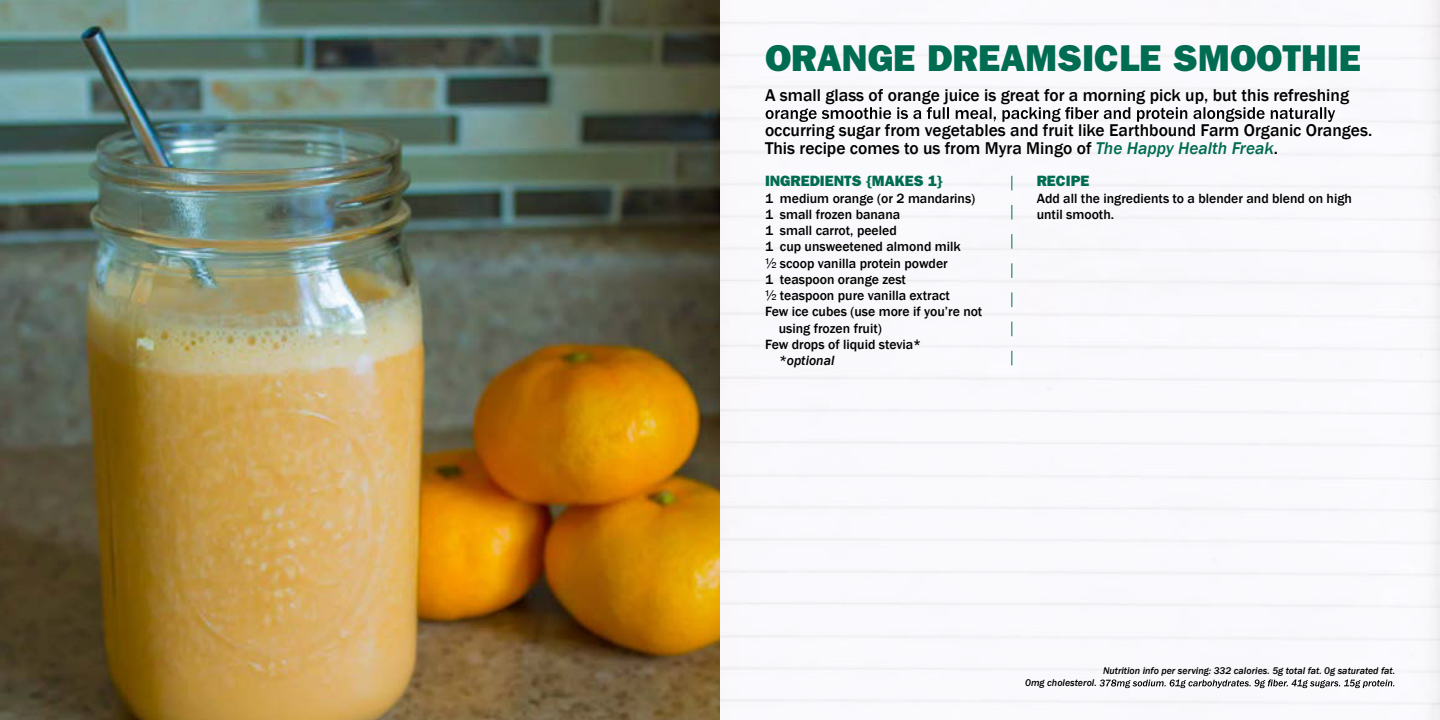
<style>
.page{position:relative;width:1440px;height:720px;background:#fff}
.page>*{position:absolute;margin:0;border:0;box-sizing:border-box;transform-origin:0 0}
.t1{font:800 37.5px "Franklin Gothic";color:#006c52}
.t2{font:500 17.5px/35px "Franklin Gothic";color:#000}
.t3{font:800 15px "Franklin Gothic";color:#006c52}
.t4{font:500 13.75px/16.2px "Franklin Gothic";color:#000}
.t5{font:italic 500 13.75px "Franklin Gothic";color:#000}
.t6{font:italic 500 10px "Franklin Gothic";color:#000}
.s1{font-style:italic;color:#006c52}
.s2{font-family:"Helvetica Neue";font-weight:400}
</style>
<div class="page">
<img style="left:0;top:0;width:1440px;height:720px">
<svg style="left:766px;top:107px;width:569px;height:15px"></svg>
<svg style="left:1100px;top:679px;width:294px;height:9px"></svg>
<svg style="left:1012px;top:176px;width:1px;height:189px"></svg>
<h1 class="t1" style="left:765px;top:36px;width:598px">ORANGE DREAMSICLE SMOOTHIE</h1>
<p class="t2" style="left:765px;top:78px;width:609px">A small glass of orange juice is great for a morning pick up, but this refreshing occurring sugar from vegetables and fruit like Earthbound Farm Organic Oranges.</p>
<p class="t2" style="left:765px;top:131px;width:515px">This recipe comes to us from Myra Mingo of <span class="s1">The Happy Health Freak</span>.</p>
<p class="t3" style="left:765px;top:172px;width:179px">INGREDIENTS {MAKES 1}</p>
<p class="t4" style="left:765px;top:190px;width:212px">1 medium orange (or 2 mandarins)</p>
<p class="t4" style="left:765px;top:206px;width:137px">1 small frozen banana</p>
<p class="t4" style="left:765px;top:223px;width:133px">1 small carrot, peeled</p>
<p class="t4" style="left:765px;top:239px;width:197px">1 cup unsweetened almond milk</p>
<p class="t4" style="left:765px;top:255px;width:184px"><span class="s2">½</span> scoop vanilla protein powder</p>
<p class="t4" style="left:765px;top:271px;width:143px">1 teaspoon orange zest</p>
<p class="t4" style="left:765px;top:288px;width:186px"><span class="s2">½</span> teaspoon pure vanilla extract</p>
<p class="t4" style="left:765px;top:304px;width:219px">Few ice cubes (use more if you’re not</p>
<p class="t4" style="left:779px;top:320px;width:105px">using frozen fruit)</p>
<p class="t4" style="left:765px;top:336px;width:158px">Few drops of liquid stevia*</p>
<p class="t5" style="left:779px;top:352px;width:57px">*optional</p>
<p class="t3" style="left:1037px;top:172px;width:54px">RECIPE</p>
<p class="t4" style="left:1037px;top:190px;width:317px">Add all the ingredients to a blender and blend on high until smooth.</p>
<p class="t6" style="left:1103px;top:665px;width:294px">Nutrition info per serving: 332 calories. 5g total fat. 0g saturated fat.</p>
<p class="t6" style="left:1025px;top:677px;width:73px">0mg cholesterol.</p>
</div>
